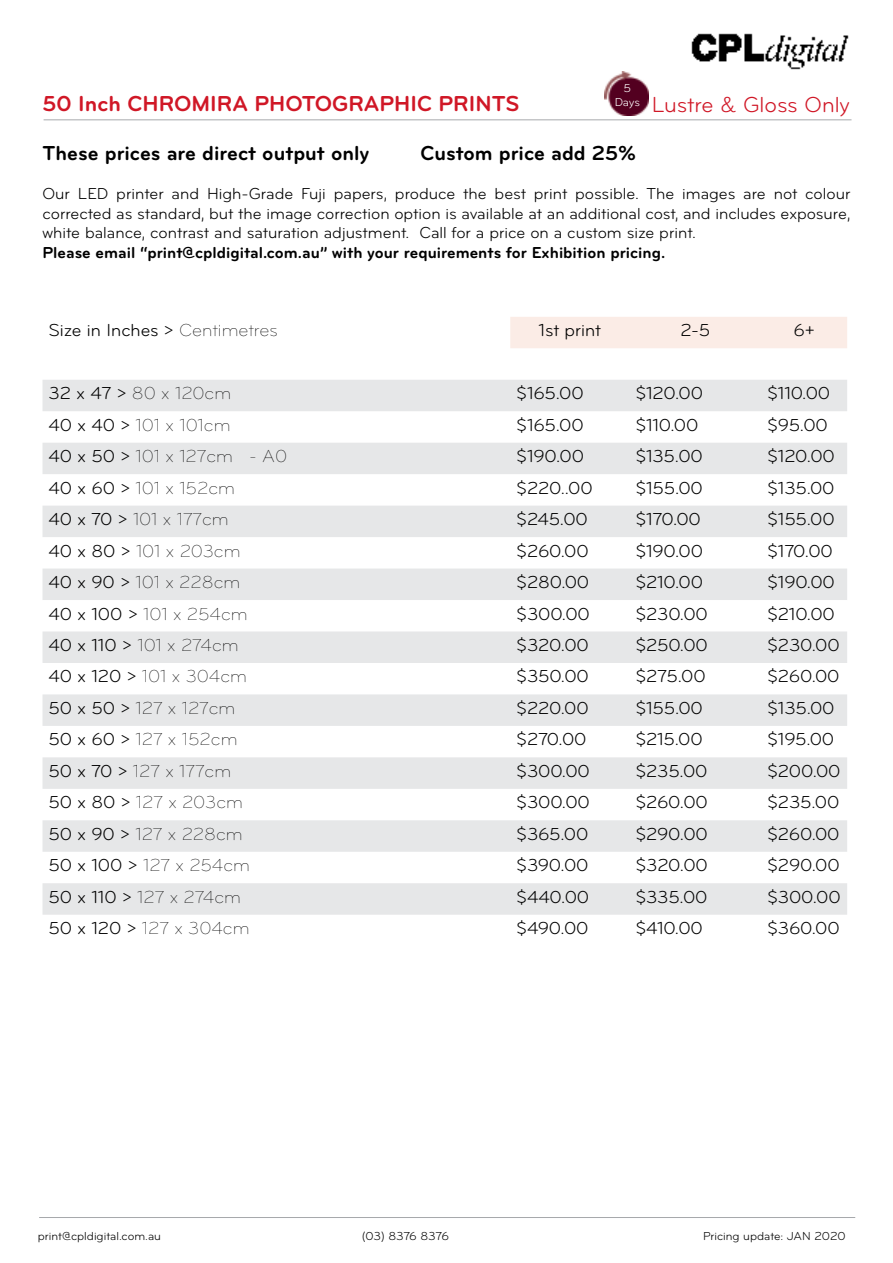
<style>
.page{position:relative;width:893px;height:1263px;background:#fff}
.page>*{position:absolute;margin:0;border:0;box-sizing:border-box;transform-origin:0 0}
.t1{font:700 22.5px "Bryant";color:#d01726}
.t2{font:22.5px "Bryant";color:#d01726}
.t3{font:700 21px "Bryant";color:#000}
.t4{font:18px "Bryant";letter-spacing:-.01em;color:#000}
.t5{font:300 18px "Bryant";color:#000}
.t6{font:16.5px/19.5px "Bryant";color:#000;text-align:justify}
.t7{font:700 16.5px "Bryant";color:#000}
.t8{font:12px "Bryant";color:#000}
.t9{font:12px "Bryant";letter-spacing:-.035em;color:#000}
.t10{font:12px/14.4px "Bryant";color:#fff;text-align:center}
.s1{font-weight:300}
.s2{font-weight:400}
</style>
<div class="page">
<img style="left:691px;top:33px;width:158px;height:37px">
<hr style="left:39px;top:1217px;width:816px;height:1px;background:#a7a9ac">
<hr style="left:44px;top:119px;width:807px;height:1px;background:#a7a9ac">
<div style="left:510px;top:317px;width:337px;height:31px;background:#fbece6"></div>
<svg style="left:43px;top:380px;width:804px;height:535px;fill:#e6e7e8"></svg>
<img style="left:604px;top:71px;width:44px;height:45px">
<p class="t1" style="left:43px;top:90px;width:479px">50 Inch CHROMIRA PHOTOGRAPHIC PRINTS</p>
<p class="t10" style="left:615px;top:80px;width:27px">5<br>Days</p>
<p class="t2" style="left:652px;top:91px;width:199px">Lustre &amp; Gloss Only</p>
<p class="t3" style="left:43px;top:140px;width:328px">These prices are direct output only</p>
<p class="t3" style="left:421px;top:140px;width:217px">Custom price add 25%</p>
<p class="t6" style="left:43px;top:184px;width:809px">Our LED printer and High-Grade Fuji papers, produce the best print possible. The images are not colour corrected as standard, but the image correction option is available at an additional cost, and includes exposure, white balance, contrast and saturation adjustment. Call for a price on a custom size print.</p>
<p class="t7" style="left:43px;top:242px;width:624px">Please email “print@cpldigital.com.au” with your requirements for Exhibition pricing.</p>
<p class="t4" style="left:49px;top:320px;width:231px">Size in Inches &gt; <span class="s1">Centimetres</span></p>
<p class="t4" style="left:538px;top:320px;width:64px">1st print</p>
<p class="t4" style="left:680px;top:320px;width:31px">2-5</p>
<p class="t4" style="left:793px;top:320px;width:23px">6+</p>
<p class="t5" style="left:49px;top:383px;width:184px"><span class="s2">32 x 47 &gt;</span> 80 x 120cm</p>
<p class="t4" style="left:516px;top:383px;width:69px">$165.00</p>
<p class="t4" style="left:635px;top:383px;width:69px">$120.00</p>
<p class="t4" style="left:767px;top:383px;width:65px">$110.00</p>
<p class="t5" style="left:49px;top:414px;width:184px"><span class="s2">40 x 40 &gt;</span> 101 x 101cm</p>
<p class="t4" style="left:516px;top:414px;width:69px">$165.00</p>
<p class="t4" style="left:635px;top:414px;width:65px">$110.00</p>
<p class="t4" style="left:767px;top:414px;width:62px">$95.00</p>
<p class="t5" style="left:49px;top:446px;width:240px"><span class="s2">40 x 50 &gt;</span> 101 x 127cm - A0</p>
<p class="t4" style="left:516px;top:445px;width:69px">$190.00</p>
<p class="t4" style="left:635px;top:445px;width:69px">$135.00</p>
<p class="t4" style="left:767px;top:445px;width:69px">$120.00</p>
<p class="t5" style="left:49px;top:477px;width:188px"><span class="s2">40 x 60 &gt;</span> 101 x 152cm</p>
<p class="t4" style="left:516px;top:477px;width:78px">$220..00</p>
<p class="t4" style="left:635px;top:477px;width:69px">$155.00</p>
<p class="t4" style="left:767px;top:477px;width:69px">$135.00</p>
<p class="t5" style="left:49px;top:509px;width:182px"><span class="s2">40 x 70 &gt;</span> 101 x 177cm</p>
<p class="t4" style="left:516px;top:508px;width:73px">$245.00</p>
<p class="t4" style="left:635px;top:508px;width:67px">$170.00</p>
<p class="t4" style="left:767px;top:508px;width:69px">$155.00</p>
<p class="t5" style="left:49px;top:540px;width:194px"><span class="s2">40 x 80 &gt;</span> 101 x 203cm</p>
<p class="t4" style="left:516px;top:540px;width:74px">$260.00</p>
<p class="t4" style="left:635px;top:540px;width:69px">$190.00</p>
<p class="t4" style="left:767px;top:540px;width:67px">$170.00</p>
<p class="t5" style="left:49px;top:572px;width:193px"><span class="s2">40 x 90 &gt;</span> 101 x 228cm</p>
<p class="t4" style="left:516px;top:571px;width:75px">$280.00</p>
<p class="t4" style="left:635px;top:571px;width:69px">$210.00</p>
<p class="t4" style="left:767px;top:571px;width:69px">$190.00</p>
<p class="t5" style="left:49px;top:603px;width:201px"><span class="s2">40 x 100 &gt;</span> 101 x 254cm</p>
<p class="t4" style="left:516px;top:603px;width:75px">$300.00</p>
<p class="t4" style="left:635px;top:603px;width:74px">$230.00</p>
<p class="t4" style="left:767px;top:603px;width:69px">$210.00</p>
<p class="t5" style="left:49px;top:635px;width:192px"><span class="s2">40 x 110 &gt;</span> 101 x 274cm</p>
<p class="t4" style="left:516px;top:634px;width:74px">$320.00</p>
<p class="t4" style="left:635px;top:634px;width:74px">$250.00</p>
<p class="t4" style="left:767px;top:634px;width:74px">$230.00</p>
<p class="t5" style="left:49px;top:666px;width:200px"><span class="s2">40 x 120 &gt;</span> 101 x 304cm</p>
<p class="t4" style="left:516px;top:666px;width:74px">$350.00</p>
<p class="t4" style="left:635px;top:666px;width:72px">$275.00</p>
<p class="t4" style="left:767px;top:666px;width:74px">$260.00</p>
<p class="t5" style="left:49px;top:697px;width:188px"><span class="s2">50 x 50 &gt;</span> 127 x 127cm</p>
<p class="t4" style="left:516px;top:697px;width:74px">$220.00</p>
<p class="t4" style="left:635px;top:697px;width:69px">$155.00</p>
<p class="t4" style="left:767px;top:697px;width:69px">$135.00</p>
<p class="t5" style="left:49px;top:729px;width:190px"><span class="s2">50 x 60 &gt;</span> 127 x 152cm</p>
<p class="t4" style="left:516px;top:729px;width:72px">$270.00</p>
<p class="t4" style="left:635px;top:729px;width:69px">$215.00</p>
<p class="t4" style="left:767px;top:729px;width:69px">$195.00</p>
<p class="t5" style="left:49px;top:760px;width:184px"><span class="s2">50 x 70 &gt;</span> 127 x 177cm</p>
<p class="t4" style="left:516px;top:760px;width:75px">$300.00</p>
<p class="t4" style="left:635px;top:760px;width:74px">$235.00</p>
<p class="t4" style="left:767px;top:760px;width:75px">$200.00</p>
<p class="t5" style="left:49px;top:792px;width:196px"><span class="s2">50 x 80 &gt;</span> 127 x 203cm</p>
<p class="t4" style="left:516px;top:792px;width:75px">$300.00</p>
<p class="t4" style="left:635px;top:792px;width:74px">$260.00</p>
<p class="t4" style="left:767px;top:792px;width:74px">$235.00</p>
<p class="t5" style="left:49px;top:823px;width:196px"><span class="s2">50 x 90 &gt;</span> 127 x 228cm</p>
<p class="t4" style="left:516px;top:823px;width:74px">$365.00</p>
<p class="t4" style="left:635px;top:823px;width:74px">$290.00</p>
<p class="t4" style="left:767px;top:823px;width:74px">$260.00</p>
<p class="t5" style="left:49px;top:855px;width:203px"><span class="s2">50 x 100 &gt;</span> 127 x 254cm</p>
<p class="t4" style="left:516px;top:854px;width:74px">$390.00</p>
<p class="t4" style="left:635px;top:854px;width:74px">$320.00</p>
<p class="t4" style="left:767px;top:854px;width:74px">$290.00</p>
<p class="t5" style="left:49px;top:886px;width:194px"><span class="s2">50 x 110 &gt;</span> 127 x 274cm</p>
<p class="t4" style="left:516px;top:886px;width:74px">$440.00</p>
<p class="t4" style="left:635px;top:886px;width:74px">$335.00</p>
<p class="t4" style="left:767px;top:886px;width:75px">$300.00</p>
<p class="t5" style="left:49px;top:918px;width:203px"><span class="s2">50 x 120 &gt;</span> 127 x 304cm</p>
<p class="t4" style="left:516px;top:917px;width:74px">$490.00</p>
<p class="t4" style="left:635px;top:917px;width:69px">$410.00</p>
<p class="t4" style="left:767px;top:917px;width:74px">$360.00</p>
<p class="t8" style="left:38px;top:1229px;width:125px">print@cpldigital.com.au</p>
<p class="t9" style="left:362px;top:1229px;width:89px">(03) 8376 8376</p>
<p class="t8" style="left:703px;top:1229px;width:144px">Pricing update: JAN 2020</p>
</div>
